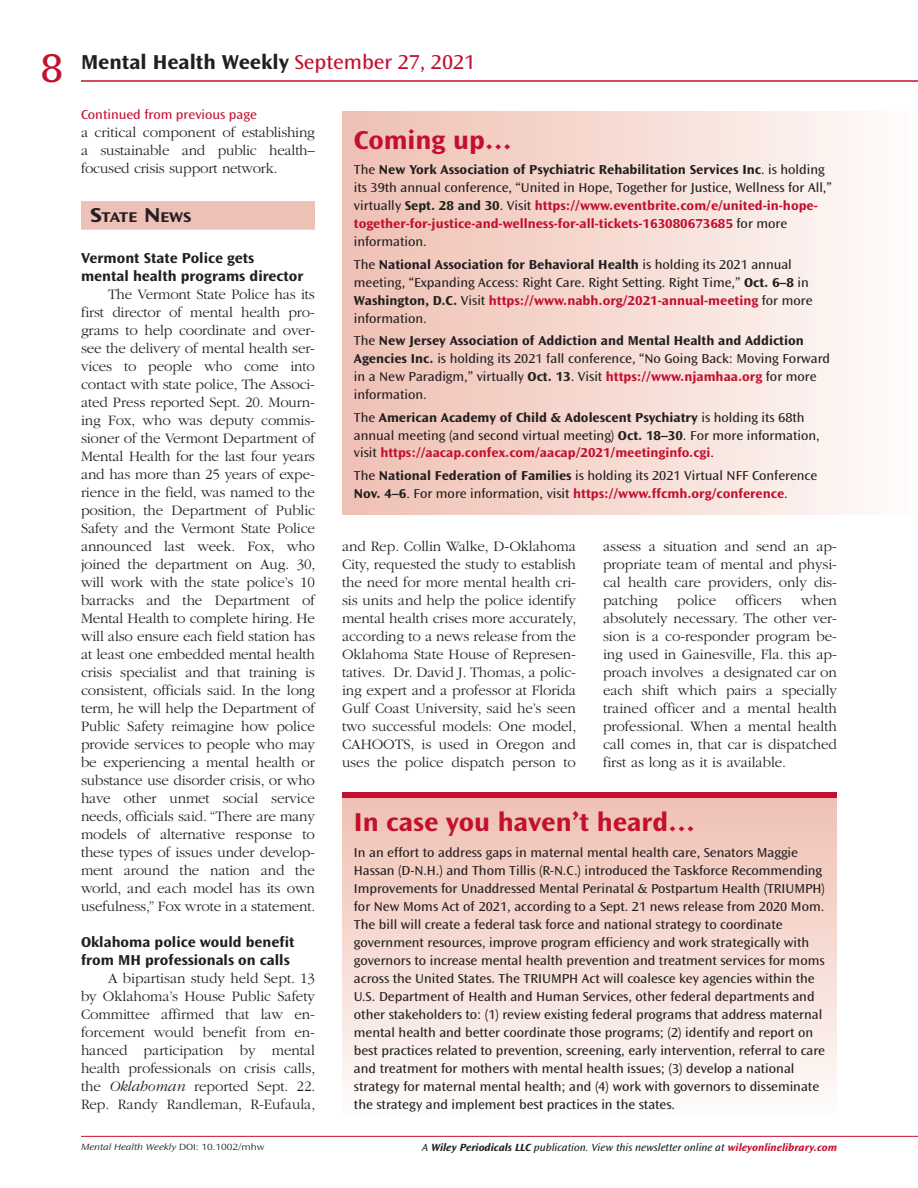
<style>
.page{position:relative;width:918px;height:1188px;background:#fff}
.page>*{position:absolute;margin:0;border:0;box-sizing:border-box;transform-origin:0 0}
.t1{font:semi-expanded 42px "Ocean Sans Std";color:#c3102f}
.t2{font:700 semi-expanded 27px "Ocean Sans Std";color:#c3102f}
.t3{font:700 semi-expanded 21px "Ocean Sans Std";color:#231f20}
.t4{font:300 15px/18px "ITC Garamond Std";letter-spacing:-.005em;color:#231f20;text-align:justify}
.t5{font:700 semi-expanded 15px/18px "Ocean Sans Std";color:#231f20}
.t6{font:700 expanded 14.7px "Ocean Sans Std";color:#231f20}
.t7{font:semi-expanded 13.5px/18px "Ocean Sans Std";color:#231f20}
.t8{font:semi-expanded 13.5px "Ocean Sans Std";color:#c3102f}
.t9{font:italic semi-expanded 10.8px "Ocean Sans Std";color:#231f20}
.t10{font:italic 300 expanded 9.3px "Ocean Sans Std";color:#231f20}
.s1{font-weight:400;color:#c3102f}
.s2{font-size:21px}
.s3{font-style:italic}
.s4{font-weight:700}
.s5{font-weight:700;color:#c3102f}
.s6{font-style:normal}
</style>
<div class="page">
<hr style="left:81px;top:1136px;width:837px;height:1px;background:#c3102f">
<hr style="left:81px;top:81px;width:837px;height:1px;background:#c3102f">
<div style="left:81px;top:201px;width:234px;height:18px;background:#efc0b5"></div>
<div style="left:81px;top:218px;width:234px;height:12px;background:#efc0b5"></div>
<div style="left:342px;top:792px;width:495px;height:324px;background:linear-gradient(to bottom,#efbfb1,#fefcfa)"></div>
<div style="left:342px;top:792px;width:495px;height:6px;background:#c3102f"></div>
<div style="left:342px;top:111px;width:576px;height:404px;background:linear-gradient(to right,#efbfb2,#fefcfa)"></div>
<h1 class="t1" style="left:41px;top:45px;width:24px">8</h1>
<h3 class="t3" style="left:81px;top:50px;width:396px">Mental Health Weekly <span class="s1">September 27, 2021</span></h3>
<p class="t8" style="left:81px;top:107px;width:177px">Continued from previous page</p>
<p class="t4" style="left:81px;top:123px;width:236px">a critical component of establishing a sustainable and public health– focused crisis support network.</p>
<p class="t6" style="left:90px;top:209px;width:102px"><span class="s2">S</span>TATE <span class="s2">N</span>EWS</p>
<p class="t5" style="left:81px;top:249px;width:224px">Vermont State Police gets mental health programs director</p>
<p class="t4" style="left:81px;top:285px;width:236px;text-indent:27px">The Vermont State Police has its first director of mental health pro&shy;grams to help coordinate and over&shy;see the delivery of mental health ser&shy;vices to people who come into contact with state police, The Associ&shy;ated Press reported Sept. 20. Mourn&shy;ing Fox, who was deputy commis&shy;sioner of the Vermont Department of Mental Health for the last four years and has more than 25 years of expe&shy;rience in the field, was named to the position, the Department of Public Safety and the Vermont State Police announced last week. Fox, who joined the department on Aug. 30, will work with the state police’s 10 barracks and the Department of Mental Health to complete hiring. He will also ensure each field station has at least one embedded mental health crisis specialist and that training is consistent, officials said. In the long term, he will help the Department of Public Safety reimagine how police provide services to people who may be experiencing a mental health or substance use disorder crisis, or who have other unmet social service needs, officials said. “There are many models of alternative response to these types of issues under develop&shy;ment around the nation and the world, and each model has its own usefulness,” Fox wrote in a statement.</p>
<p class="t5" style="left:81px;top:933px;width:215px">Oklahoma police would benefit from MH professionals on calls</p>
<p class="t4" style="left:81px;top:969px;width:236px;text-indent:27px">A bipartisan study held Sept. 13 by Oklahoma’s House Public Safety Committee affirmed that law en&shy;forcement would benefit from en&shy;hanced participation by mental health professionals on crisis calls, the <span class="s3">Oklahoman</span> reported Sept. 22.<br>Rep. Randy Randleman, R-Eufaula,</p>
<h2 class="t2" style="left:354px;top:124px;width:160px">Coming up…</h2>
<p class="t7" style="left:354px;top:161px;width:479px">The <span class="s4">New York Association of Psychiatric Rehabilitation Services Inc</span>. is holding its 39th annual conference, “United in Hope, Together for Justice, Wellness for All,” virtually <span class="s4">Sept. 28 and 30</span>. Visit <span class="s5">https://www.eventbrite.com/e/united-in-hope&shy;together-for-justice-and-wellness-for-all-tickets-163080673685</span> for more information.</p>
<p class="t7" style="left:354px;top:255px;width:460px">The <span class="s4">National Association for Behavioral Health</span> is holding its 2021 annual meeting, “Expanding Access: Right Care. Right Setting. Right Time,” <span class="s4">Oct. 6–8</span> in <span class="s4">Washington, D.C.</span> Visit <span class="s5">https://www.nabh.org/2021-annual-meeting</span> for more information.</p>
<p class="t7" style="left:354px;top:332px;width:478px">The <span class="s4">New Jersey Association of Addiction and Mental Health and Addiction Agencies Inc.</span> is holding its 2021 fall conference, “No Going Back: Moving Forward in a New Paradigm,” virtually <span class="s4">Oct. 13</span>. Visit <span class="s5">https://www.njamhaa.org</span> for more information.</p>
<p class="t7" style="left:354px;top:408px;width:467px">The <span class="s4">American Academy of Child &amp; Adolescent Psychiatry</span> is holding its 68th annual meeting (and second virtual meeting) <span class="s4">Oct. 18–30</span>. For more information, visit <span class="s5">https://aacap.confex.com/aacap/2021/meetinginfo.cgi</span>.</p>
<p class="t7" style="left:354px;top:467px;width:465px">The <span class="s4">National Federation of Families</span> is holding its 2021 Virtual NFF Conference<br><span class="s4">Nov. 4–6</span>. For more information, visit <span class="s5">https://www.ffcmh.org/conference</span>.</p>
<p class="t4" style="left:342px;top:537px;width:236px">and Rep. Collin Walke, D-Oklahoma City, requested the study to establish the need for more mental health cri&shy;sis units and help the police identify mental health crises more accurately, according to a news release from the Oklahoma State House of Represen&shy;tatives. Dr. David J. Thomas, a polic&shy;ing expert and a professor at Florida Gulf Coast University, said he’s seen two successful models: One model, CAHOOTS, is used in Oregon and uses the police dispatch person to</p>
<p class="t4" style="left:603px;top:537px;width:236px">assess a situation and send an ap&shy;propriate team of mental and physi&shy;cal health care providers, only dis&shy;patching</p>
<p class="t4" style="left:603px;top:591px;width:235px;text-indent:198px">when absolutely necessary. The other ver&shy;sion is a co-responder program be&shy;ing used in Gainesville, Fla. this ap&shy;proach involves a designated car on each shift which pairs a specially trained officer and a mental health professional. When a mental health call comes in, that car is dispatched first as long as it is available.</p>
<p class="t4" style="left:677px;top:591px;width:40px">police</p>
<p class="t4" style="left:736px;top:591px;width:48px">officers</p>
<h2 class="t2" style="left:354px;top:807px;width:343px">In case you haven’t heard…</h2>
<p class="t7" style="left:354px;top:843px;width:473px">In an effort to address gaps in maternal mental health care, Senators Maggie Hassan (D-N.H.) and Thom Tillis (R-N.C.) introduced the Taskforce Recommending Improvements for Unaddressed Mental Perinatal &amp; Postpartum Health (TRIUMPH) for New Moms Act of 2021, according to a Sept. 21 news release from 2020 Mom.<br>The bill will create a federal task force and national strategy to coordinate government resources, improve program efficiency and work strategically with governors to increase mental health prevention and treatment services for moms across the United States. The TRIUMPH Act will coalesce key agencies within the U.S. Department of Health and Human Services, other federal departments and other stakeholders to: (1) review existing federal programs that address maternal mental health and better coordinate those programs; (2) identify and report on best practices related to prevention, screening, early intervention, referral to care and treatment for mothers with mental health issues; (3) develop a national strategy for maternal mental health; and (4) work with governors to disseminate the strategy and implement best practices in the states.</p>
<p class="t10" style="left:81px;top:1142px;width:185px">Mental Health Weekly <span class="s6">DOI: 10.1002/mhw</span></p>
<p class="t9" style="left:422px;top:1141px;width:416px">A <span class="s4">Wiley Periodicals LLC</span> publication. View this newsletter online at <span class="s5">wileyonlinelibrary.com</span></p>
</div>
